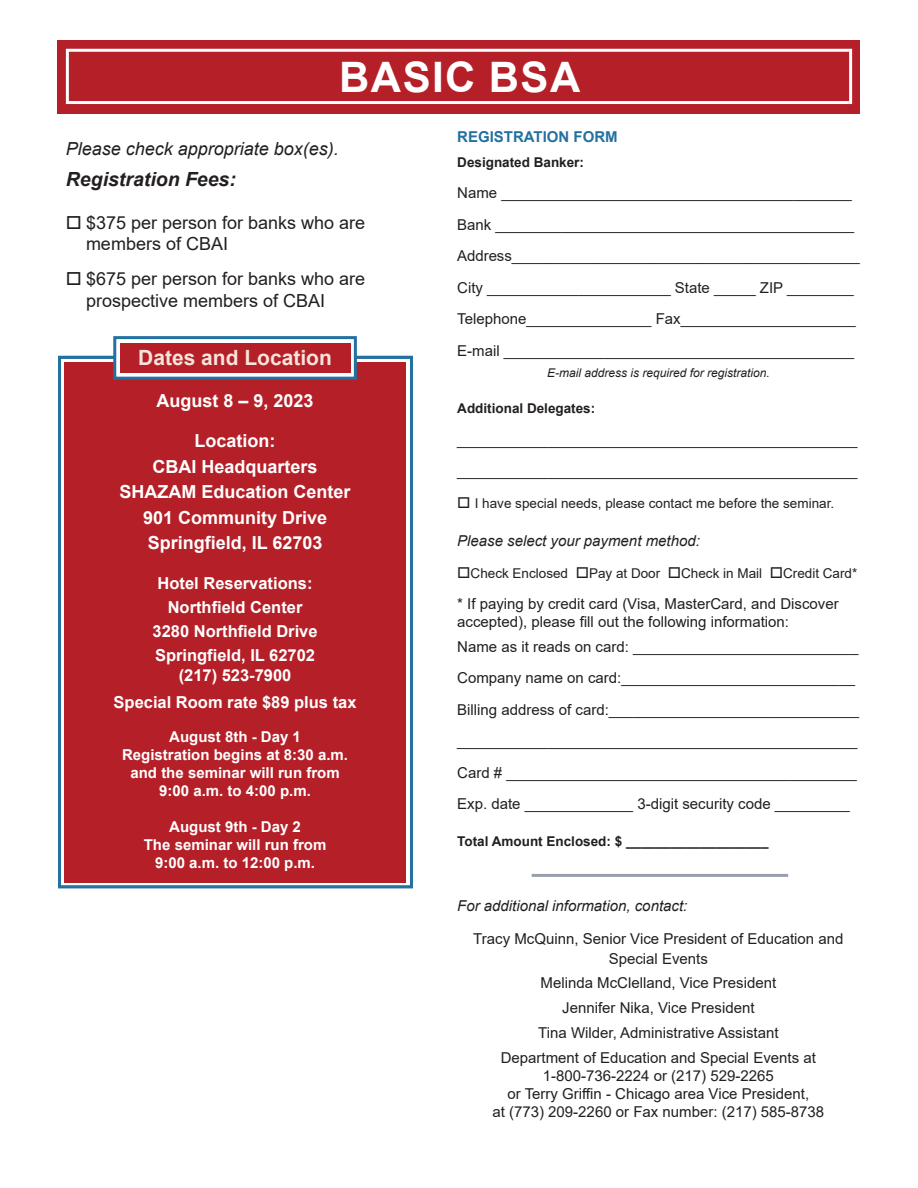
<style>
.page{position:relative;width:918px;height:1188px;background:#fff}
.page>*{position:absolute;margin:0;border:0;box-sizing:border-box;transform-origin:0 0}
.t1{font:700 42px "Arial";letter-spacing:.035em;color:#fff}
.t2{font:700 21px "Arial";color:#f7e4db}
.t3{font:italic 700 19.5px "Arial";color:#231f20}
.t4{font:700 18px/25.5px "Arial";color:#fff;text-align:center}
.t5{font:18px/20.5px "Arial";color:#231f20}
.t6{font:italic 18px "Arial";color:#231f20}
.t7{font:700 16.5px/24px "Arial";color:#fff;text-align:center}
.t8{font:15px/18px "Arial";color:#231f20}
.t9{font:700 15px/18px "Arial";color:#fff;text-align:center}
.t10{font:italic 15px "Arial";color:#231f20}
.t11{font:700 15px "Arial";color:#2371a0}
.t12{font:13.5px "Arial";color:#231f20}
.t13{font:700 13.5px "Arial";color:#231f20}
.t14{font:italic 12px "Arial";color:#231f20}
</style>
<div class="page">
<div style="left:58px;top:40px;width:802px;height:74px;background:#b51f27"></div>
<div style="left:66px;top:49px;width:786px;height:55px;border:3px solid #fff"></div>
<hr style="left:532px;top:874px;width:256px;height:3px;background:#979fae">
<div style="left:65px;top:363px;width:341px;height:520px;background:#b51f27"></div>
<div style="left:58px;top:356px;width:355px;height:532px;border:3px solid #2371a0"></div>
<div style="left:113px;top:336px;width:244px;height:44px;background:#fff;border:3px solid #2371a0"></div>
<div style="left:120px;top:343px;width:230px;height:30px;background:#b51f27"></div>
<p class="t1" style="left:339px;top:47px;width:243px">BASIC BSA</p>
<p class="t6" style="left:66px;top:137px;width:275px">Please check appropriate box(es).</p>
<p class="t3" style="left:66px;top:166px;width:172px">Registration Fees:</p>
<p class="t5" style="left:86px;top:213px;width:281px;text-indent:-20px">□ $375 per person for banks who are members of CBAI</p>
<p class="t5" style="left:86px;top:268px;width:281px;line-height:21.6px;text-indent:-20px">□ $675 per person for banks who are prospective members of CBAI</p>
<p class="t2" style="left:138px;top:343px;width:195px">Dates and Location</p>
<p class="t4" style="left:157px;top:388px;width:159px">August 8 – 9, 2023</p>
<p class="t4" style="left:120px;top:429px;width:233px">Location:<br>CBAI Headquarters<br>SHAZAM Education Center<br>901 Community Drive<br>Springfield, IL 62703</p>
<p class="t7" style="left:153px;top:571px;width:167px">Hotel Reservations:<br>Northfield Center<br>3280 Northfield Drive<br>Springfield, IL 62702</p>
<p class="t7" style="left:114px;top:662px;width:245px;line-height:27.3px">(217) 523-7900<br>Special Room rate $89 plus tax</p>
<p class="t9" style="left:122px;top:728px;width:227px">August 8th - Day 1<br>Registration begins at 8:30 a.m. and the seminar will run from<br>9:00 a.m. to 4:00 p.m.</p>
<p class="t9" style="left:144px;top:818px;width:184px">August 9th - Day 2<br>The seminar will run from<br>9:00 a.m. to 12:00 p.m.</p>
<p class="t11" style="left:457px;top:126px;width:162px">REGISTRATION FORM</p>
<p class="t13" style="left:457px;top:153px;width:128px">Designated Banker:</p>
<p class="t8" style="left:457px;top:184px;width:396px">Name __________________________________________</p>
<p class="t8" style="left:457px;top:215px;width:398px">Bank ___________________________________________</p>
<p class="t8" style="left:457px;top:247px;width:404px">Address__________________________________________</p>
<p class="t8" style="left:457px;top:278px;width:398px">City ______________________ State _____ ZIP ________</p>
<p class="t8" style="left:457px;top:310px;width:400px">Telephone_______________ Fax_____________________</p>
<p class="t8" style="left:457px;top:341px;width:398px">E-mail __________________________________________</p>
<p class="t14" style="left:547px;top:365px;width:224px">E-mail address is required for registration.</p>
<p class="t13" style="left:457px;top:399px;width:140px">Additional Delegates:</p>
<p class="t8" style="left:457px;top:431px;width:402px">________________________________________________</p>
<p class="t8" style="left:457px;top:462px;width:402px">________________________________________________</p>
<p class="t12" style="left:457px;top:494px;width:378px">□ I have special needs, please contact me before the seminar.</p>
<p class="t10" style="left:457px;top:531px;width:244px">Please select your payment method:</p>
<p class="t12" style="left:457px;top:564px;width:402px">□Check Enclosed □Pay at Door □Check in Mail □Credit Card*</p>
<p class="t8" style="left:457px;top:595px;width:383px">* If paying by credit card (Visa, MasterCard, and Discover accepted), please fill out the following information:</p>
<p class="t8" style="left:457px;top:638px;width:403px">Name as it reads on card: ___________________________</p>
<p class="t8" style="left:457px;top:669px;width:399px">Company name on card:____________________________</p>
<p class="t8" style="left:457px;top:701px;width:403px">Billing address of card:______________________________</p>
<p class="t8" style="left:457px;top:732px;width:402px">________________________________________________</p>
<p class="t8" style="left:457px;top:764px;width:401px">Card # __________________________________________</p>
<p class="t8" style="left:457px;top:795px;width:394px">Exp. date _____________ 3-digit security code _________</p>
<p class="t13" style="left:457px;top:832px;width:313px">Total Amount Enclosed: $ ___________________</p>
<p class="t10" style="left:457px;top:896px;width:232px">For additional information, contact:</p>
<p class="t8" style="left:473px;top:929px;width:372px;line-height:19.5px;text-align:center">Tracy McQuinn, Senior Vice President of Education and<br>Special Events</p>
<p class="t8" style="left:541px;top:974px;width:237px">Melinda McClelland, Vice President</p>
<p class="t8" style="left:562px;top:999px;width:194px">Jennifer Nika, Vice President</p>
<p class="t8" style="left:538px;top:1023px;width:242px">Tina Wilder, Administrative Assistant</p>
<p class="t8" style="left:501px;top:1048px;width:317px">Department of Education and Special Events at</p>
<p class="t8" style="left:543px;top:1066px;width:232px">1-800-736-2224 or (217) 529-2265</p>
<p class="t8" style="left:508px;top:1084px;width:303px">or Terry Griffin - Chicago area Vice President,</p>
<p class="t8" style="left:492px;top:1102px;width:333px">at (773) 209-2260 or Fax number: (217) 585-8738</p>
</div>
